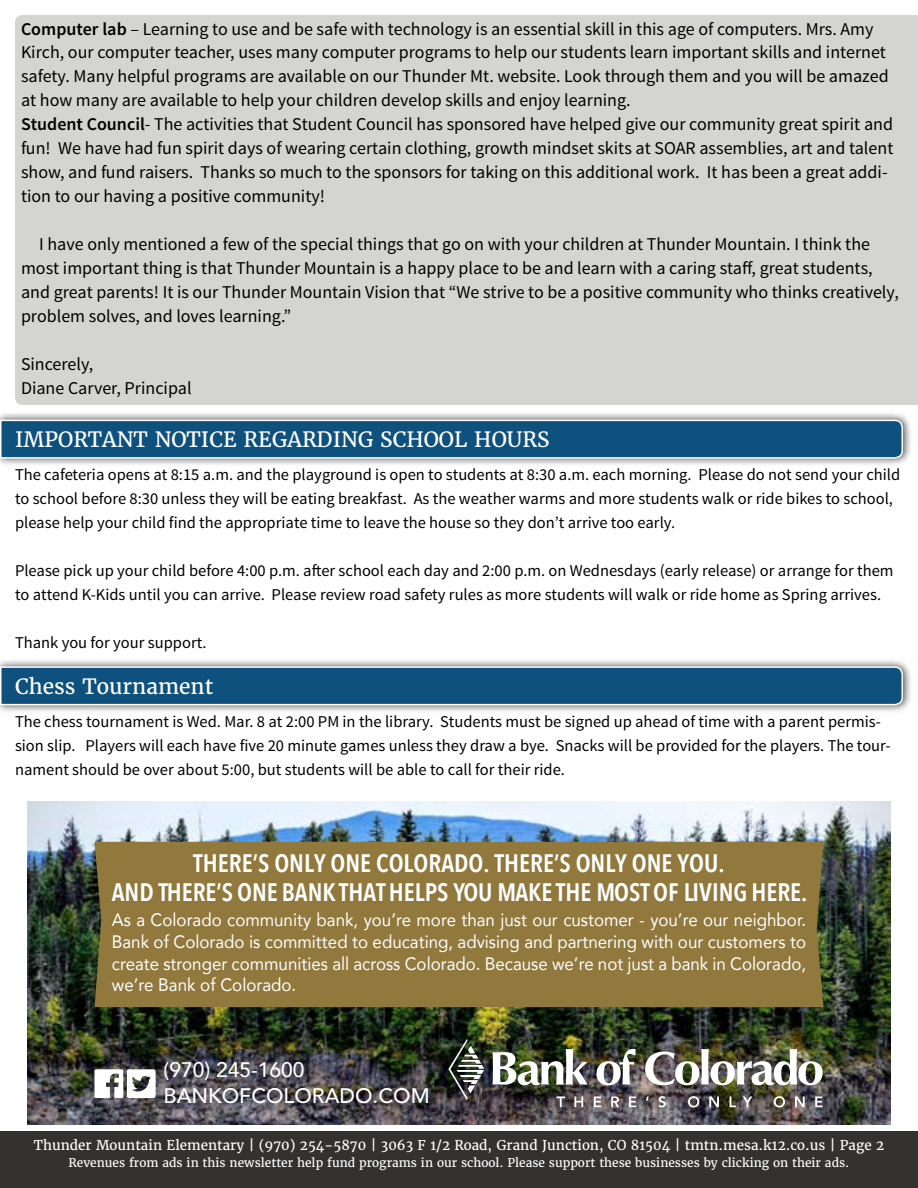
<style>
.page{position:relative;width:918px;height:1188px;background:#fff}
.page>*{position:absolute;margin:0;border:0;box-sizing:border-box;transform-origin:0 0}
.t1{font:600 25.2px "Avenir Next Condensed";color:#fff}
.t2{font:21px "Merriweather";color:#fff}
.t3{font:500 21px/25.2px "Avenir";color:#fff}
.t4{font:18px/24px "Source Sans Pro";color:#000}
.t5{font:18px/21.6px "Avenir";color:#fff;text-align:justify;scale:.94 1}
.t6{font:16.5px/24px "Source Sans Pro";color:#000}
.t7{font:13.5px "Merriweather";color:#fff}
.t8{font:12px "Merriweather";color:#fff}
.s1{font-weight:600}
</style>
<div class="page">
<div style="left:0;top:1131px;width:918px;height:57px;background:#333231"></div>
<img style="left:27px;top:801px;width:864px;height:324px">
<div style="left:94px;top:842px;width:730px;height:165px;background:#91783d"></div>
<svg style="left:448px;top:1039px;width:36px;height:61px;background:#50554e"></svg>
<img style="left:493px;top:1049px;width:95px;height:36px">
<svg style="left:596px;top:1049px;width:40px;height:36px"></svg>
<img style="left:645px;top:1049px;width:178px;height:36px">
<svg style="left:556px;top:1096px;width:9px;height:11px"></svg>
<svg style="left:574px;top:1096px;width:9px;height:11px"></svg>
<svg style="left:594px;top:1096px;width:7px;height:11px"></svg>
<svg style="left:611px;top:1096px;width:8px;height:11px"></svg>
<svg style="left:629px;top:1096px;width:7px;height:11px"></svg>
<svg style="left:646px;top:1096px;width:3px;height:4px"></svg>
<svg style="left:658px;top:1096px;width:8px;height:11px"></svg>
<svg style="left:688px;top:1096px;width:11px;height:11px"></svg>
<svg style="left:709px;top:1096px;width:10px;height:11px"></svg>
<svg style="left:730px;top:1096px;width:6px;height:11px"></svg>
<svg style="left:742px;top:1096px;width:10px;height:11px"></svg>
<svg style="left:774px;top:1096px;width:11px;height:11px"></svg>
<svg style="left:795px;top:1096px;width:10px;height:11px"></svg>
<svg style="left:815px;top:1096px;width:8px;height:11px"></svg>
<svg style="left:181px;top:1093px;width:3px;height:4px"></svg>
<svg style="left:95px;top:1069px;width:61px;height:29px"></svg>
<div style="left:15px;top:15px;width:903px;height:390px;background:#d4d4d3"></div>
<div style="left:0;top:411px;width:913px;height:56px;background:#000;opacity:.75"></div>
<svg style="left:0;top:419px;width:904px;height:40px;background:#246088"></svg>
<div style="left:0;top:658px;width:913px;height:56px;background:#000;opacity:.75"></div>
<svg style="left:0;top:666px;width:904px;height:40px;background:#246088"></svg>
<p class="t4" style="left:21px;top:17px;width:874px"><span class="s1">Computer lab</span> – Learning to use and be safe with technology is an essential skill in this age of computers. Mrs. Amy Kirch, our computer teacher, uses many computer programs to help our students learn important skills and internet safety. Many helpful programs are available on our Thunder Mt. website. Look through them and you will be amazed at how many are available to help your children develop skills and enjoy learning.<br><span class="s1">Student Council</span>- The activities that Student Council has sponsored have helped give our community great spirit and fun! We have had fun spirit days of wearing certain clothing, growth mindset skits at SOAR assemblies, art and talent show, and fund raisers. Thanks so much to the sponsors for taking on this additional work. It has been a great addi&shy;tion to our having a positive community!</p>
<p class="t4" style="left:21px;top:233px;width:879px;text-indent:18px">I have only mentioned a few of the special things that go on with your children at Thunder Mountain. I think the most important thing is that Thunder Mountain is a happy place to be and learn with a caring staff, great students, and great parents! It is our Thunder Mountain Vision that “We strive to be a positive community who thinks creatively, problem solves, and loves learning.”</p>
<p class="t4" style="left:21px;top:353px;width:172px">Sincerely,<br>Diane Carver, Principal</p>
<p class="t2" style="left:15px;top:426px;width:536px">IMPORTANT NOTICE REGARDING SCHOOL HOURS</p>
<p class="t6" style="left:15px;top:463px;width:887px">The cafeteria opens at 8:15 a.m. and the playground is open to students at 8:30 a.m. each morning. Please do not send your child to school before 8:30 unless they will be eating breakfast. As the weather warms and more students walk or ride bikes to school, please help your child find the appropriate time to leave the house so they don’t arrive too early.</p>
<p class="t6" style="left:15px;top:559px;width:880px">Please pick up your child before 4:00 p.m. after school each day and 2:00 p.m. on Wednesdays (early release) or arrange for them to attend K-Kids until you can arrive. Please review road safety rules as more students will walk or ride home as Spring arrives.</p>
<p class="t6" style="left:15px;top:631px;width:193px">Thank you for your support.</p>
<p class="t2" style="left:15px;top:673px;width:200px">Chess Tournament</p>
<p class="t6" style="left:15px;top:710px;width:877px">The chess tournament is Wed. Mar. 8 at 2:00 PM in the library. Students must be signed up ahead of time with a parent permis&shy;sion slip. Players will each have five 20 minute games unless they draw a bye. Snacks will be provided for the players. The tour&shy;nament should be over about 5:00, but students will be able to call for their ride.</p>
<h1 class="t1" style="left:193px;top:841px;width:533px">THERE’S ONLY ONE COLORADO. THERE’S ONLY ONE YOU.</h1>
<h1 class="t1" style="left:112px;top:871px;width:697px">AND THERE’S ONE BANK THAT HELPS YOU MAKE THE MOST OF LIVING HERE.</h1>
<p class="t5" style="left:112px;top:909px;width:740px">As a Colorado community bank, you’re more than just our customer - you’re our neighbor.<br>Bank of Colorado is committed to educating, advising and partnering with our customers to create stronger communities all across Colorado. Because we’re not just a bank in Colorado, we’re Bank of Colorado.</p>
<p class="t3" style="left:164px;top:1056px;width:268px">(970) 245-1600<br>BANKOFCOLORADO.COM</p>
<p class="t7" style="left:34px;top:1137px;width:852px">Thunder Mountain Elementary | (970) 254-5870 | 3063 F 1/2 Road, Grand Junction, CO 81504 | tmtn.mesa.k12.co.us | Page 2</p>
<p class="t8" style="left:69px;top:1155px;width:782px">Revenues from ads in this newsletter help fund programs in our school. Please support these businesses by clicking on their ads.</p>
</div>
